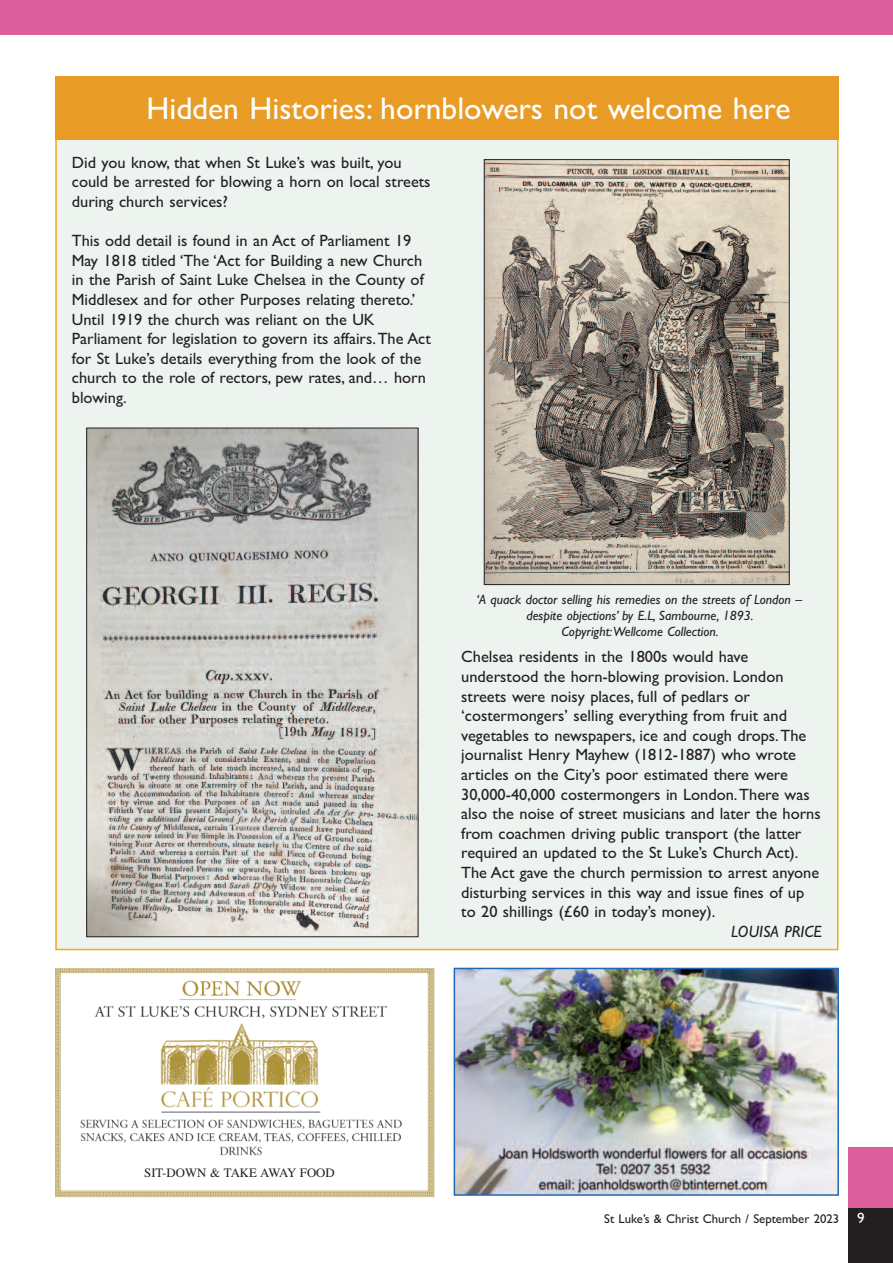
<style>
.page{position:relative;width:893px;height:1263px;background:#fff}
.page>*{position:absolute;margin:0;border:0;box-sizing:border-box;transform-origin:0 0}
.t1{font:31.5px "Gill Sans";color:#fff}
.t2{font:16.35px/19.6px "Gill Sans";color:#231f20}
.t3{font:italic 16.35px "Gill Sans";color:#231f20}
.t4{font:italic 13.5px/16.2px "Gill Sans";color:#231f20;text-align:center}
.t5{font:12.9px "Times";color:#231f20}
.t6{font:12.75px "Gill Sans";color:#231f20}
.s1{font-size:15px;color:#fff}
</style>
<div class="page">
<div style="left:848px;top:1148px;width:45px;height:64px;background:#dd609d"></div>
<div style="left:848px;top:1208px;width:45px;height:55px;background:#231f20"></div>
<div style="left:0;top:0;width:893px;height:35px;background:#dd609d"></div>
<div style="left:57px;top:78px;width:780px;height:871px;background:#edf3ef"></div>
<div style="left:55px;top:76px;width:783px;height:64px;background:#e89c26"></div>
<img style="left:55px;top:968px;width:379px;height:230px">
<div style="left:79px;top:1159px;width:321px;height:27px;background:#fff"></div>
<img style="left:457px;top:971px;width:379px;height:222px">
<div style="left:454px;top:968px;width:385px;height:228px;border:2px solid #1d67b3"></div>
<img style="left:486px;top:161px;width:301px;height:422px">
<div style="left:484px;top:159px;width:305px;height:426px;border:1px solid #231f20"></div>
<img style="left:89px;top:430px;width:327px;height:505px">
<h1 class="t1" style="left:147px;top:90px;width:645px">Hidden Histories: hornblowers not welcome here</h1>
<p class="t2" style="left:72px;top:152px;width:360px">Did you know, that when St Luke’s was built, you could be arrested for blowing a horn on local streets during church services?</p>
<p class="t2" style="left:72px;top:231px;width:361px">This odd detail is found in an Act of Parliament 19<br>May 1818 titled ‘The ‘Act for Building a new Church in the Parish of Saint Luke Chelsea in the County of Middlesex and for other Purposes relating thereto.’ Until 1919 the church was reliant on the UK Parliament for legislation to govern its affairs.The Act for St Luke’s details everything from the look of the church to the role of rectors, pew rates, and… horn blowing.</p>
<p class="t4" style="left:476px;top:591px;width:327px">‘A quack doctor selling his remedies on the streets of London – despite objections’ by E.L, Sambourne, 1893.<br>Copyright:Wellcome Collection.</p>
<p class="t5" style="left:144px;top:1164px;width:192px">SIT-DOWN &amp; TAKE AWAY FOOD</p>
<p class="t2" style="left:461px;top:647px;width:361px">Chelsea residents in the 1800s would have understood the horn-blowing provision. London streets were noisy places, full of pedlars or ‘costermongers’ selling everything from fruit and vegetables to newspapers, ice and cough drops.The journalist Henry Mayhew (1812-1887) who wrote articles on the City’s poor estimated there were 30,000-40,000 costermongers in London.There was also the noise of street musicians and later the horns from coachmen driving public transport (the latter required an updated to the St Luke’s Church Act).<br>The Act gave the church permission to arrest anyone disturbing services in this way and issue fines of up to 20 shillings (£60 in today’s money).</p>
<p class="t3" style="left:731px;top:922px;width:92px">LOUISA PRICE</p>
<p class="t6" style="left:604px;top:1211px;width:262px">St Luke’s &amp; Christ Church / September 2023 <span class="s1">9</span></p>
</div>
